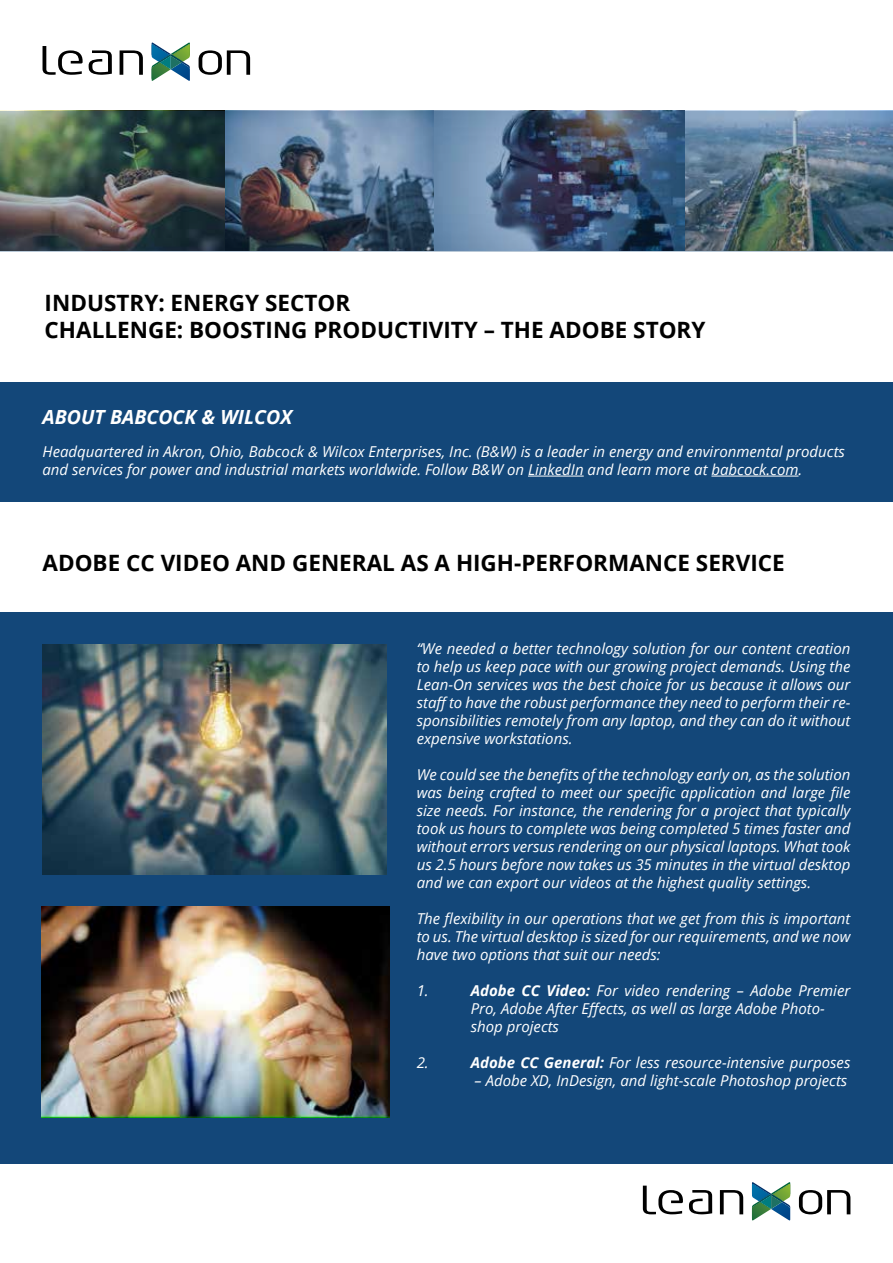
<style>
.page{position:relative;width:893px;height:1263px;background:#fff}
.page>*{position:absolute;margin:0;border:0;box-sizing:border-box;transform-origin:0 0}
.t1{font:700 22.5px/27px "Open Sans";color:#000}
.t2{font:italic 700 19.5px "Open Sans";color:#fff}
.t3{font:italic 15px/18px "Open Sans";color:#fff;text-align:justify}
.s1{font-weight:700}
</style>
<div class="page">
<div style="left:0;top:383px;width:893px;height:119px;background:#134779"></div>
<svg style="left:199px;top:50px;width:51px;height:25px"></svg>
<svg style="left:152px;top:43px;width:38px;height:38px"></svg>
<svg style="left:120px;top:50px;width:23px;height:25px"></svg>
<svg style="left:89px;top:50px;width:23px;height:25px"></svg>
<svg style="left:43px;top:46px;width:40px;height:29px"></svg>
<hr style="left:528px;top:476px;width:56px;height:1px;background:#fff">
<hr style="left:711px;top:476px;width:87px;height:1px;background:#fff">
<div style="left:0;top:612px;width:893px;height:551px;background:#134779"></div>
<svg style="left:799px;top:1190px;width:51px;height:24px"></svg>
<svg style="left:752px;top:1182px;width:38px;height:39px"></svg>
<svg style="left:720px;top:1190px;width:23px;height:24px"></svg>
<svg style="left:689px;top:1190px;width:23px;height:24px"></svg>
<svg style="left:643px;top:1185px;width:40px;height:29px"></svg>
<img style="left:43px;top:645px;width:343px;height:229px">
<img style="left:42px;top:906px;width:347px;height:211px">
<img style="left:0;top:111px;width:893px;height:141px">
<h1 class="t1" style="left:45px;top:289px;width:662px">INDUSTRY: ENERGY SECTOR<br>CHALLENGE: BOOSTING PRODUCTIVITY – THE ADOBE STORY</h1>
<h2 class="t2" style="left:43px;top:403px;width:251px">ABOUT BABCOCK &amp; WILCOX</h2>
<p class="t3" style="left:43px;top:442px;width:804px">Headquartered in Akron, Ohio, Babcock &amp; Wilcox Enterprises, Inc. (B&amp;W) is a leader in energy and environmental products and services for power and industrial markets worldwide. Follow B&amp;W on LinkedIn and learn more at babcock.com.</p>
<h1 class="t1" style="left:43px;top:549px;width:744px">ADOBE CC VIDEO AND GENERAL AS A HIGH-PERFORMANCE SERVICE</h1>
<p class="t3" style="left:417px;top:639px;width:435px">“We needed a better technology solution for our content creation to help us keep pace with our growing project demands. Using the Lean-On services was the best choice for us because it allows our staff to have the robust performance they need to perform their re&shy;sponsibilities remotely from any laptop, and they can do it without expensive workstations.</p>
<p class="t3" style="left:417px;top:765px;width:435px">We could see the benefits of the technology early on, as the solution was being crafted to meet our specific application and large file size needs. For instance, the rendering for a project that typically took us hours to complete was being completed 5 times faster and without errors versus rendering on our physical laptops. What took us 2.5 hours before now takes us 35 minutes in the virtual desktop and we can export our videos at the highest quality settings.</p>
<p class="t3" style="left:417px;top:909px;width:435px">The flexibility in our operations that we get from this is important to us. The virtual desktop is sized for our requirements, and we now have two options that suit our needs:</p>
<p class="t3" style="left:417px;top:981px;width:14px">1.</p>
<p class="t3" style="left:471px;top:981px;width:381px;text-align:left"><span class="s1">Adobe CC Video:</span> For video rendering – Adobe Premier<br>Pro, Adobe After Effects, as well as large Adobe Photo&shy;shop projects</p>
<p class="t3" style="left:417px;top:1053px;width:14px">2.</p>
<p class="t3" style="left:471px;top:1053px;width:381px"><span class="s1">Adobe CC General:</span> For less resource-intensive purposes</p>
<p class="t3" style="left:475px;top:1071px;width:374px">– Adobe XD, InDesign, and light-scale Photoshop projects</p>
</div>
